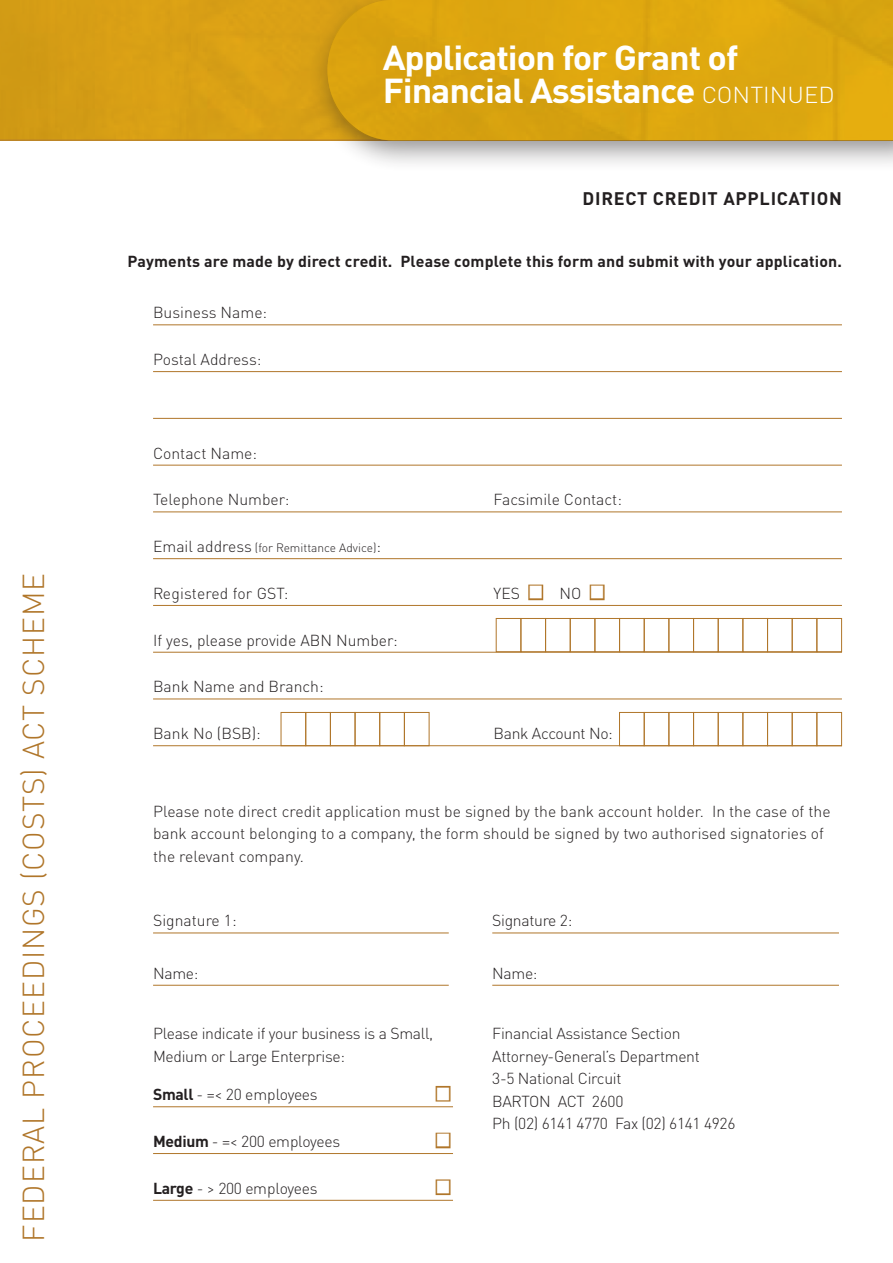
<style>
.page{position:relative;width:893px;height:1263px;background:#fff}
.page>*{position:absolute;margin:0;border:0;box-sizing:border-box;transform-origin:0 0}
.t1{font:700 34.2px/33px "DINOT";letter-spacing:-.03em;color:#fff;scale:1.05 1}
.t2{font:300 30px "DINOT";letter-spacing:.03em;color:#b0762a}
.t3{font:300 22.8px "DINOT";color:#fff;scale:1.05 1}
.t4{font:21.9px "Wingdings";color:#fff;scale:.94 1}
.t5{font:700 18px "DINOT";letter-spacing:.04em;color:#231f20}
.t6{font:300 15.75px/22.5px "DINOT";letter-spacing:-.02em;color:#231f20}
.t7{font:300 15.75px/22.5px "DINOT";color:#231f20}
.t8{font:700 15.75px "DINOT";letter-spacing:.01em;color:#231f20}
.t9{font:300 12px "DINOT";color:#231f20}
.s1{font-weight:300;font-size:22.8px}
.s2{font-size:15.75px}
.s3{color:#fff}
.s4{font-weight:700}
</style>
<div class="page">
<div style="left:0;top:0;width:307px;height:140px;background:#d89f15"></div>
<div style="left:307px;top:0;width:586px;height:171px;background:#231f20;opacity:.5"></div>
<svg style="left:327px;top:0;width:566px;height:140px;background:#dba40f"></svg>
<hr style="left:153px;top:325px;width:689px;height:1px;background:#b0762a">
<hr style="left:153px;top:371px;width:689px;height:1px;background:#b0762a">
<hr style="left:153px;top:418px;width:689px;height:1px;background:#b0762a">
<hr style="left:153px;top:465px;width:689px;height:1px;background:#b0762a">
<hr style="left:153px;top:512px;width:689px;height:1px;background:#b0762a">
<hr style="left:153px;top:558px;width:689px;height:1px;background:#b0762a">
<hr style="left:153px;top:605px;width:689px;height:1px;background:#b0762a">
<hr style="left:153px;top:652px;width:689px;height:1px;background:#b0762a">
<hr style="left:153px;top:699px;width:689px;height:1px;background:#b0762a">
<hr style="left:153px;top:745px;width:689px;height:1px;background:#b0762a">
<div style="left:528px;top:585px;width:15px;height:15px;border:3px solid #b0762a"></div>
<div style="left:590px;top:585px;width:15px;height:15px;border:3px solid #b0762a"></div>
<div style="left:281px;top:712px;width:25px;height:34px;border:1px solid #b0762a"></div>
<div style="left:305px;top:712px;width:26px;height:34px;border:1px solid #b0762a"></div>
<div style="left:330px;top:712px;width:25px;height:34px;border:1px solid #b0762a"></div>
<div style="left:355px;top:712px;width:25px;height:34px;border:1px solid #b0762a"></div>
<div style="left:379px;top:712px;width:26px;height:34px;border:1px solid #b0762a"></div>
<div style="left:404px;top:712px;width:25px;height:34px;border:1px solid #b0762a"></div>
<hr style="left:153px;top:933px;width:296px;height:1px;background:#b0762a">
<hr style="left:153px;top:985px;width:296px;height:1px;background:#b0762a">
<hr style="left:153px;top:1106px;width:300px;height:1px;background:#b0762a">
<hr style="left:153px;top:1153px;width:300px;height:1px;background:#b0762a">
<hr style="left:153px;top:1200px;width:300px;height:1px;background:#b0762a">
<div style="left:436px;top:1086px;width:14px;height:15px;border:3px solid #b0762a"></div>
<div style="left:436px;top:1133px;width:14px;height:15px;border:3px solid #b0762a"></div>
<div style="left:436px;top:1179px;width:14px;height:16px;border:3px solid #b0762a"></div>
<hr style="left:492px;top:933px;width:347px;height:1px;background:#b0762a">
<hr style="left:492px;top:985px;width:347px;height:1px;background:#b0762a">
<div style="left:619px;top:712px;width:26px;height:34px;border:1px solid #b0762a"></div>
<div style="left:644px;top:712px;width:25px;height:34px;border:1px solid #b0762a"></div>
<div style="left:668px;top:712px;width:26px;height:34px;border:1px solid #b0762a"></div>
<div style="left:693px;top:712px;width:26px;height:34px;border:1px solid #b0762a"></div>
<div style="left:718px;top:712px;width:25px;height:34px;border:1px solid #b0762a"></div>
<div style="left:742px;top:712px;width:26px;height:34px;border:1px solid #b0762a"></div>
<div style="left:767px;top:712px;width:26px;height:34px;border:1px solid #b0762a"></div>
<div style="left:792px;top:712px;width:25px;height:34px;border:1px solid #b0762a"></div>
<div style="left:816px;top:712px;width:26px;height:34px;border:1px solid #b0762a"></div>
<div style="left:496px;top:618px;width:25px;height:34px;border:1px solid #b0762a"></div>
<div style="left:520px;top:618px;width:26px;height:34px;border:1px solid #b0762a"></div>
<div style="left:545px;top:618px;width:26px;height:34px;border:1px solid #b0762a"></div>
<div style="left:570px;top:618px;width:25px;height:34px;border:1px solid #b0762a"></div>
<div style="left:594px;top:618px;width:26px;height:34px;border:1px solid #b0762a"></div>
<div style="left:619px;top:618px;width:26px;height:34px;border:1px solid #b0762a"></div>
<div style="left:644px;top:618px;width:25px;height:34px;border:1px solid #b0762a"></div>
<div style="left:668px;top:618px;width:26px;height:34px;border:1px solid #b0762a"></div>
<div style="left:693px;top:618px;width:26px;height:34px;border:1px solid #b0762a"></div>
<div style="left:718px;top:618px;width:25px;height:34px;border:1px solid #b0762a"></div>
<div style="left:742px;top:618px;width:26px;height:34px;border:1px solid #b0762a"></div>
<div style="left:767px;top:618px;width:26px;height:34px;border:1px solid #b0762a"></div>
<div style="left:792px;top:618px;width:25px;height:34px;border:1px solid #b0762a"></div>
<div style="left:816px;top:618px;width:26px;height:34px;border:1px solid #b0762a"></div>
<h2 class="t2" style="left:15px;top:1241px;width:670px;rotate:-90deg">Federal Proceedings (Costs) Act Scheme</h2>
<h1 class="t1" style="left:383px;top:40px;width:340px">Application for Grant of<br>Financial Assistance <span class="s1">CONTIN</span></h1>
<h3 class="t3" style="left:788px;top:81px;width:30px">UED</h3>
<p class="t5" style="left:583px;top:187px;width:261px">DIRECT CREDIT APPLICATION</p>
<p class="t8" style="left:128px;top:251px;width:716px">Payments are made by direct credit. Please complete this form and submit with your application.</p>
<p class="t6" style="left:153px;top:301px;width:116px">Business Name:</p>
<p class="t6" style="left:153px;top:348px;width:110px">Postal Address:</p>
<p class="t6" style="left:128px;top:441px;width:131px">Contact Name:</p>
<p class="t6" style="left:128px;top:488px;width:163px">Telephone N umber:</p>
<p class="t6" style="left:494px;top:488px;width:130px">Facsimile Contact:</p>
<p class="t9" style="left:128px;top:540px;width:255px"><span class="s2">Email address</span> (for Remittance Advice)<span class="s2">:</span></p>
<p class="t6" style="left:128px;top:582px;width:162px">Registered for GST:</p>
<p class="t6" style="left:494px;top:582px;width:113px">YES <span class="s3">■</span> NO <span class="s3">■</span></p>
<p class="t7" style="left:128px;top:628px;width:272px">If yes, please provide ABN N umber:</p>
<p class="t6" style="left:153px;top:675px;width:172px">Bank Name and Branch:</p>
<p class="t6" style="left:153px;top:722px;width:109px">Bank No (BSB):</p>
<p class="t6" style="left:494px;top:722px;width:121px">Bank Account No:</p>
<p class="t7" style="left:153px;top:800px;width:679px">Please note direct credit application must be signed by the bank account holder. I n the case of the bank account belonging to a company, the form should be signed by two authorised signatories of the relevant company.</p>
<p class="t6" style="left:128px;top:909px;width:111px">Signature 1:</p>
<p class="t6" style="left:128px;top:961px;width:72px">Name:</p>
<p class="t6" style="left:153px;top:1022px;width:282px">Please indicate if your business is a Small,<br>Medium or Large Enterprise:</p>
<p class="t6" style="left:153px;top:1083px;width:166px"><span class="s4">Small</span> - =&lt; 20 employees</p>
<h3 class="t4" style="left:435px;top:1082px;width:18px">■</h3>
<p class="t6" style="left:153px;top:1130px;width:189px"><span class="s4">Medium</span> - =&lt; 200 employees</p>
<h3 class="t4" style="left:435px;top:1129px;width:18px">■</h3>
<p class="t6" style="left:153px;top:1176px;width:166px"><span class="s4">Large</span> - &gt; 200 employees</p>
<h3 class="t4" style="left:435px;top:1175px;width:18px">■</h3>
<p class="t6" style="left:492px;top:909px;width:82px">Signature 2:</p>
<p class="t6" style="left:492px;top:961px;width:47px">Name:</p>
<p class="t6" style="left:492px;top:1022px;width:209px">Financial Assistance Section<br>Attorney-General’s Department<br>3-5 National Circuit<br>BARTON</p>
<p class="t6" style="left:492px;top:1090px;width:245px;text-indent:100px">2600<br>Ph (02) 6141 4770 Fax (02) 6141 4926</p>
<p class="t6" style="left:558px;top:1090px;width:10px">ACT</p>
</div>
